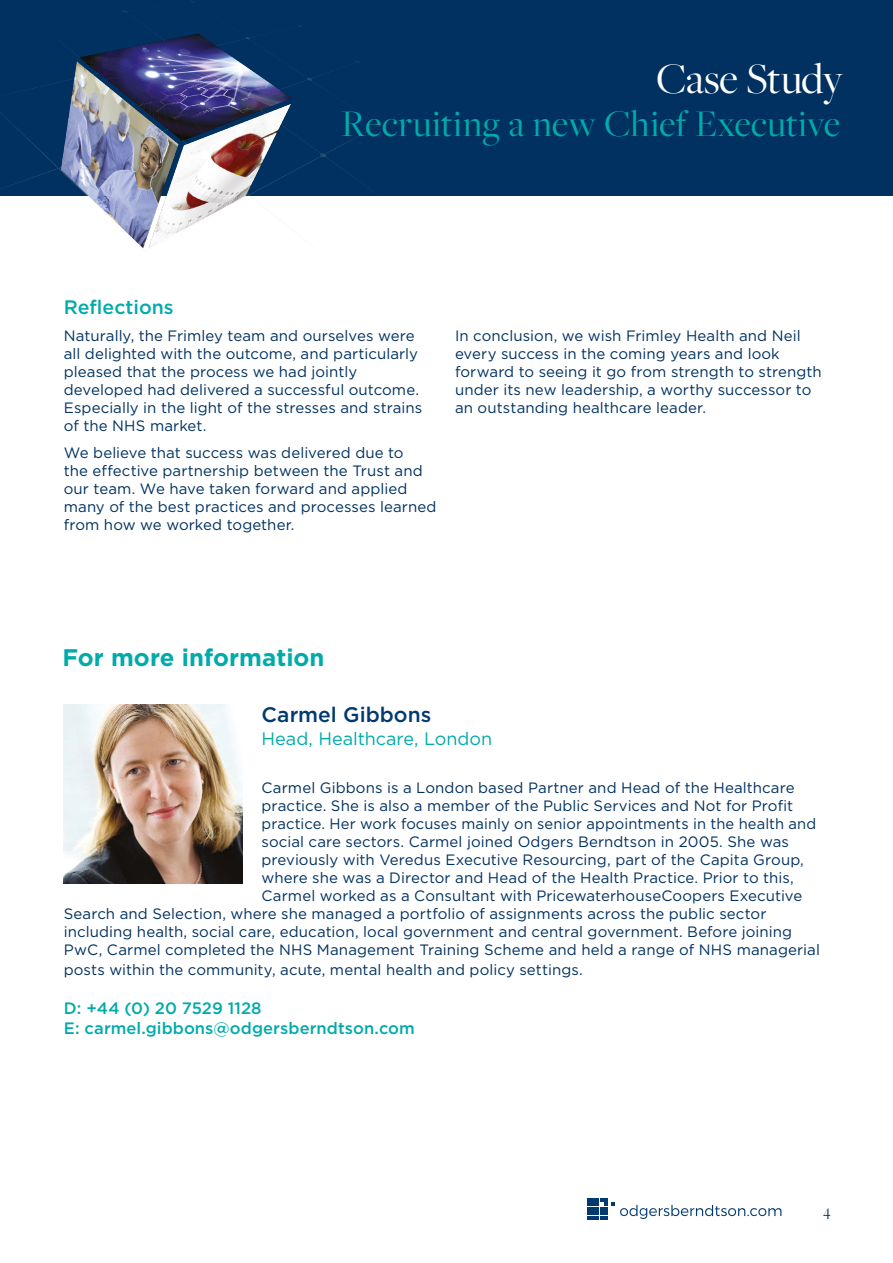
<style>
.page{position:relative;width:893px;height:1263px;background:#fff}
.page>*{position:absolute;margin:0;border:0;box-sizing:border-box;transform-origin:0 0}
.t1{font:45px "Freight Big Pro";letter-spacing:-.01em;color:#fff}
.t2{font:39px "Freight Big Pro";letter-spacing:.01em;color:#00abaa}
.t3{font:700 24px "Gotham";color:#00abaa}
.t4{font:500 21px "Gotham";color:#003a70}
.t5{font:500 19.5px "Gotham";color:#00abaa}
.t6{font:18px "Gotham";color:#00abaa}
.t7{font:500 16.5px/19.8px "Gotham";letter-spacing:.005em;color:#00abaa}
.t8{font:16.5px "Freight Big Pro";color:#003160}
.t9{font:15px/18px "Gotham";letter-spacing:.005em;color:#003160}
</style>
<div class="page">
<svg style="left:620px;top:1205px;width:161px;height:14px"></svg>
<svg style="left:587px;top:1198px;width:27px;height:21px"></svg>
<div style="left:0;top:0;width:893px;height:196px;background:#003160"></div>
<img style="left:0;top:1px;width:384px;height:248px">
<img style="left:64px;top:705px;width:178px;height:178px">
<h1 class="t1" style="left:657px;top:49px;width:188px">Case Study</h1>
<h2 class="t2" style="left:342px;top:99px;width:500px">Recruiting a new Chief Executive</h2>
<h3 class="t5" style="left:64px;top:296px;width:111px">Reflections</h3>
<p class="t9" style="left:64px;top:326px;width:360px">Naturally, the Frimley team and ourselves were all delighted with the outcome, and particularly pleased that the process we had jointly developed had delivered a successful outcome.<br>Especially in the light of the stresses and strains of the NHS market.</p>
<p class="t9" style="left:64px;top:443px;width:374px">We believe that success was delivered due to<br>the effective partnership between the Trust and our team. We have taken forward and applied many of the best practices and processes learned from how we worked together.</p>
<p class="t9" style="left:455px;top:326px;width:368px">In conclusion, we wish Frimley Health and Neil every success in the coming years and look forward to seeing it go from strength to strength under its new leadership, a worthy successor to an outstanding healthcare leader.</p>
<h3 class="t3" style="left:63px;top:644px;width:264px">For more information</h3>
<h3 class="t4" style="left:261px;top:703px;width:171px">Carmel Gibbons</h3>
<p class="t6" style="left:261px;top:728px;width:232px">Head, Healthcare, London</p>
<p class="t9" style="left:261px;top:778px;width:535px">Carmel Gibbons is a London based Partner and Head of the Healthcare</p>
<p class="t9" style="left:261px;top:796px;width:533px">practice. She is also a member of the Public Services and Not for Profit</p>
<p class="t9" style="left:261px;top:814px;width:556px">practice. Her work focuses mainly on senior appointments in the health and</p>
<p class="t9" style="left:261px;top:832px;width:529px">social care sectors. Carmel joined Odgers Berndtson in 2005. She was</p>
<p class="t9" style="left:261px;top:850px;width:544px">previously with Veredus Executive Resourcing, part of the Capita Group,</p>
<p class="t9" style="left:261px;top:868px;width:534px">where she was a Director and Head of the Health Practice. Prior to this,</p>
<p class="t9" style="left:261px;top:886px;width:542px">Carmel worked as a Consultant with PricewaterhouseCoopers Executive</p>
<p class="t9" style="left:64px;top:904px;width:704px">Search and Selection, where she managed a portfolio of assignments across the public sector</p>
<p class="t9" style="left:64px;top:922px;width:730px">including health, social care, education, local government and central government. Before joining</p>
<p class="t9" style="left:64px;top:940px;width:758px">PwC, Carmel completed the NHS Management Training Scheme and held a range of NHS managerial</p>
<p class="t9" style="left:64px;top:960px;width:521px">posts within the community, acute, mental health and policy settings.</p>
<p class="t7" style="left:64px;top:998px;width:353px">D: +44 (0) 20 7529 1128<br>E: carmel.gibbons@odgersberndtson.com</p>
<p class="t8" style="left:823px;top:1200px;width:9px">4</p>
</div>
